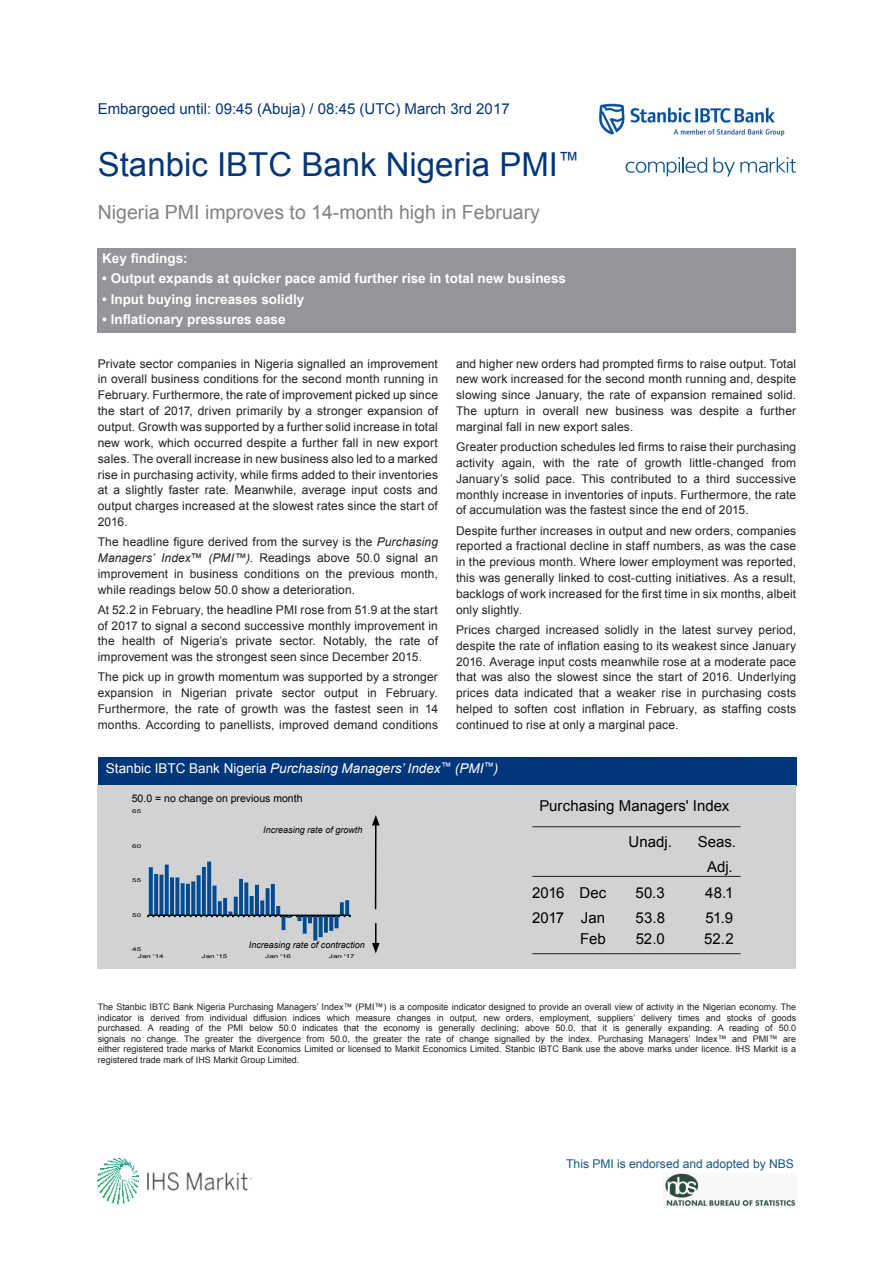
<style>
.page{position:relative;width:893px;height:1263px;background:#fff}
.page>*{position:absolute;margin:0;border:0;box-sizing:border-box;transform-origin:0 0}
.Paragraph_Style_82{font:33px "Arial";color:#02367a}
.Paragraph_Style_84{font:19.5px "Arial";color:#808285}
.Paragraph_Style_105{font:15px "Arial";color:#000}
.Paragraph_Style_82-2{font:15px "Arial";color:#02367a}
.Paragraph_Style_85{font:700 13.5px "Arial";color:#fff}
.t1{font:italic 13.5px "Arial";color:#fff}
.t2{font:12.15px "Arial";letter-spacing:-.005em;color:#165788}
.Body_copy{font:12px/15.9px "Arial";letter-spacing:.01em;color:#231f20;text-align:justify}
.HSBC_Bullet{font:10.5px "Arial";color:#000}
.Paragraph_Style_89{font:9px/10.5px "Arial";color:#231f20;text-align:justify}
.bar_graph_labels_ita{font:italic 9px "Arial";color:#000}
.HSBC_Bullet-2{font:italic 9px "Arial";color:#000}
.t3{font:5.25px "Arial";color:#000;scale:1.55 1}
.s1{font-style:italic}
.s2{font-style:normal}
</style>
<div class="page">
<div style="left:98px;top:757px;width:698px;height:29px;background:#02367a"></div>
<div style="left:98px;top:249px;width:698px;height:84px;background:#939598"></div>
<div style="left:97px;top:786px;width:699px;height:183px;background:#d1d2d4"></div>
<hr style="left:532px;top:953px;width:209px;height:1px;background:#231f20">
<svg style="left:532px;top:759px;width:209px;height:1px"></svg>
<hr style="left:532px;top:826px;width:209px;height:1px;background:#231f20">
<hr style="left:532px;top:876px;width:209px;height:1px;background:#231f20">
<hr style="left:375px;top:823px;width:2px;height:86px;background:#000">
<svg style="left:372px;top:815px;width:8px;height:10px"></svg>
<svg style="left:372px;top:923px;width:8px;height:30px"></svg>
<img style="left:599px;top:103px;width:186px;height:34px">
<svg style="left:165px;top:864px;width:4px;height:42px"></svg>
<svg style="left:159px;top:875px;width:4px;height:31px"></svg>
<svg style="left:154px;top:874px;width:4px;height:32px"></svg>
<svg style="left:149px;top:867px;width:4px;height:39px"></svg>
<svg style="left:186px;top:884px;width:4px;height:22px"></svg>
<svg style="left:181px;top:883px;width:4px;height:23px"></svg>
<svg style="left:175px;top:877px;width:4px;height:29px"></svg>
<hr style="left:170px;top:877px;width:4px;height:38px;background:#004a93">
<svg style="left:207px;top:861px;width:4px;height:45px"></svg>
<svg style="left:202px;top:867px;width:4px;height:39px"></svg>
<svg style="left:197px;top:875px;width:4px;height:31px"></svg>
<svg style="left:191px;top:881px;width:4px;height:25px"></svg>
<svg style="left:223px;top:898px;width:4px;height:8px"></svg>
<svg style="left:218px;top:901px;width:4px;height:5px"></svg>
<hr style="left:213px;top:886px;width:3px;height:29px;background:#004a93">
<svg style="left:250px;top:896px;width:4px;height:10px"></svg>
<svg style="left:244px;top:882px;width:4px;height:24px"></svg>
<svg style="left:239px;top:879px;width:4px;height:27px"></svg>
<svg style="left:234px;top:897px;width:4px;height:9px"></svg>
<svg style="left:271px;top:884px;width:4px;height:22px"></svg>
<svg style="left:266px;top:888px;width:4px;height:18px"></svg>
<svg style="left:260px;top:900px;width:4px;height:6px"></svg>
<hr style="left:255px;top:885px;width:4px;height:30px;background:#004a93">
<hr style="left:282px;top:915px;width:3px;height:15px;background:#004a93">
<svg style="left:313px;top:923px;width:4px;height:17px"></svg>
<svg style="left:319px;top:923px;width:4px;height:14px"></svg>
<svg style="left:303px;top:923px;width:4px;height:11px"></svg>
<svg style="left:324px;top:923px;width:4px;height:10px"></svg>
<svg style="left:329px;top:923px;width:4px;height:8px"></svg>
<svg style="left:335px;top:923px;width:4px;height:5px"></svg>
<svg style="left:345px;top:900px;width:4px;height:6px"></svg>
<svg style="left:340px;top:902px;width:4px;height:4px"></svg>
<svg style="left:148px;top:906px;width:202px;height:17px"></svg>
<svg style="left:626px;top:157px;width:81px;height:19px"></svg>
<svg style="left:713px;top:157px;width:83px;height:20px"></svg>
<img style="left:665px;top:1173px;width:131px;height:33px">
<img style="left:97px;top:1159px;width:155px;height:46px">
<p class="Paragraph_Style_82-2" style="left:98px;top:99px;width:413px">Embargoed until: 09:45 (Abuja) / 08:45 (UTC) March 3rd 2017</p>
<p class="Paragraph_Style_82" style="left:98px;top:143px;width:483px">Stanbic IBTC Bank Nigeria PMI<sup>™</sup></p>
<p class="Paragraph_Style_84" style="left:98px;top:199px;width:444px">Nigeria PMI improves to 14-month high in February</p>
<p class="Paragraph_Style_85" style="left:102px;top:249px;width:87px">Key findings:</p>
<p class="Paragraph_Style_85" style="left:102px;top:270px;width:465px">• Output expands at quicker pace amid further rise in total new business</p>
<p class="Paragraph_Style_85" style="left:102px;top:290px;width:204px">• Input buying increases solidly</p>
<p class="Paragraph_Style_85" style="left:102px;top:311px;width:185px">• Inflationary pressures ease</p>
<p class="Body_copy" style="left:98px;top:356px;width:342px">Private sector companies in Nigeria signalled an improvement in overall business conditions for the second month running in February. Furthermore, the rate of improvement picked up since the start of 2017, driven primarily by a stronger expansion of output. Growth was supported by a further solid increase in total new work, which occurred despite a further fall in new export sales. The overall increase in new business also led to a marked rise in purchasing activity, while firms added to their inventories at a slightly faster rate. Meanwhile, average input costs and output charges increased at the slowest rates since the start of 2016.</p>
<p class="Body_copy" style="left:98px;top:534px;width:342px">The headline figure derived from the survey is the <span class="s1">Purchasing Managers’ Index™ (PMI™)</span>. Readings above 50.0 signal an improvement in business conditions on the previous month, while readings below 50.0 show a deterioration.</p>
<p class="Body_copy" style="left:98px;top:602px;width:342px">At 52.2 in February, the headline PMI rose from 51.9 at the start of 2017 to signal a second successive monthly improvement in the health of Nigeria’s private sector. Notably, the rate of improvement was the strongest seen since December 2015.</p>
<p class="Body_copy" style="left:98px;top:669px;width:342px">The pick up in growth momentum was supported by a stronger expansion in Nigerian private sector output in February.<br>Furthermore, the rate of growth was the fastest seen in 14 months. According to panellists, improved demand conditions</p>
<p class="Body_copy" style="left:456px;top:356px;width:342px">and higher new orders had prompted firms to raise output. Total new work increased for the second month running and, despite slowing since January, the rate of expansion remained solid.<br>The upturn in overall new business was despite a further marginal fall in new export sales.</p>
<p class="Body_copy" style="left:456px;top:439px;width:342px">Greater production schedules led firms to raise their purchasing activity again, with the rate of growth little-changed from January’s solid pace. This contributed to a third successive monthly increase in inventories of inputs. Furthermore, the rate of accumulation was the fastest since the end of 2015.</p>
<p class="Body_copy" style="left:456px;top:522px;width:342px">Despite further increases in output and new orders, companies reported a fractional decline in staff numbers, as was the case in the previous month. Where lower employment was reported, this was generally linked to cost-cutting initiatives. As a result, backlogs of work increased for the first time in six months, albeit only slightly.</p>
<p class="Body_copy" style="left:456px;top:622px;width:342px">Prices charged increased solidly in the latest survey period, despite the rate of inflation easing to its weakest since January 2016. Average input costs meanwhile rose at a moderate pace that was also the slowest since the start of 2016. Underlying prices data indicated that a weaker rise in purchasing costs helped to soften cost inflation in February, as staffing costs continued to rise at only a marginal pace.</p>
<p class="t1" style="left:106px;top:760px;width:394px"><span class="s2">Stanbic IBTC Bank Nigeria</span> Purchasing Managers’ Index<sup>™</sup> (PMI<sup>™</sup>)</p>
<p class="HSBC_Bullet" style="left:132px;top:791px;width:172px">50.0 = no change on previous month</p>
<p class="HSBC_Bullet-2" style="left:263px;top:824px;width:101px">Increasing rate of growth</p>
<p class="t3" style="left:132px;top:808px;width:7px">65</p>
<p class="t3" style="left:132px;top:843px;width:7px">60</p>
<p class="t3" style="left:132px;top:877px;width:7px">55</p>
<p class="t3" style="left:132px;top:911px;width:7px">50</p>
<p class="t3" style="left:132px;top:946px;width:7px">45</p>
<p class="bar_graph_labels_ita" style="left:249px;top:938px;width:118px">Increasing rate of contraction</p>
<p class="t3" style="left:138px;top:952px;width:18px">Jan '14</p>
<p class="t3" style="left:202px;top:952px;width:18px">Jan '15</p>
<p class="t3" style="left:265px;top:952px;width:18px">Jan '16</p>
<p class="t3" style="left:329px;top:952px;width:18px">Jan '17</p>
<p class="Paragraph_Style_105" style="left:539px;top:796px;width:192px">Purchasing Managers' Index</p>
<p class="Paragraph_Style_105" style="left:629px;top:832px;width:45px">Unadj.</p>
<p class="Paragraph_Style_105" style="left:698px;top:832px;width:40px">Seas.</p>
<p class="Paragraph_Style_105" style="left:707px;top:857px;width:27px">Adj.</p>
<p class="Paragraph_Style_105" style="left:532px;top:883px;width:76px">2016 Dec</p>
<p class="Paragraph_Style_105" style="left:635px;top:883px;width:31px">50.3</p>
<p class="Paragraph_Style_105" style="left:705px;top:883px;width:30px">48.1</p>
<p class="Paragraph_Style_105" style="left:532px;top:908px;width:75px">2017 Jan</p>
<p class="Paragraph_Style_105" style="left:635px;top:908px;width:31px">53.8</p>
<p class="Paragraph_Style_105" style="left:705px;top:908px;width:29px">51.9</p>
<p class="Paragraph_Style_105" style="left:580px;top:929px;width:27px">Feb</p>
<p class="Paragraph_Style_105" style="left:636px;top:929px;width:31px">52.0</p>
<p class="Paragraph_Style_105" style="left:704px;top:929px;width:31px">52.2</p>
<p class="Paragraph_Style_89" style="left:98px;top:1002px;width:700px">The Stanbic IBTC Bank Nigeria Purchasing Managers’ Index™ (PMI™) is a composite indicator designed to provide an overall view of activity in the Nigerian economy. The indicator is derived from individual diffusion indices which measure changes in output, new orders, employment, suppliers’ delivery times and stocks of goods purchased. A reading of the PMI below 50.0 indicates that the economy is generally declining; above 50.0, that it is generally expanding. A reading of 50.0 signals no change. The greater the divergence from 50.0, the greater the rate of change signalled by the index. Purchasing Managers’ Index™ and PMI™ are either registered trade marks of Markit Economics Limited or licensed to Markit Economics Limited. Stanbic IBTC Bank use the above marks under licence. IHS Markit is a registered trade mark of IHS Markit Group Limited.</p>
<p class="t2" style="left:566px;top:1155px;width:229px">This PMI is endorsed and adopted by NBS</p>
</div>
